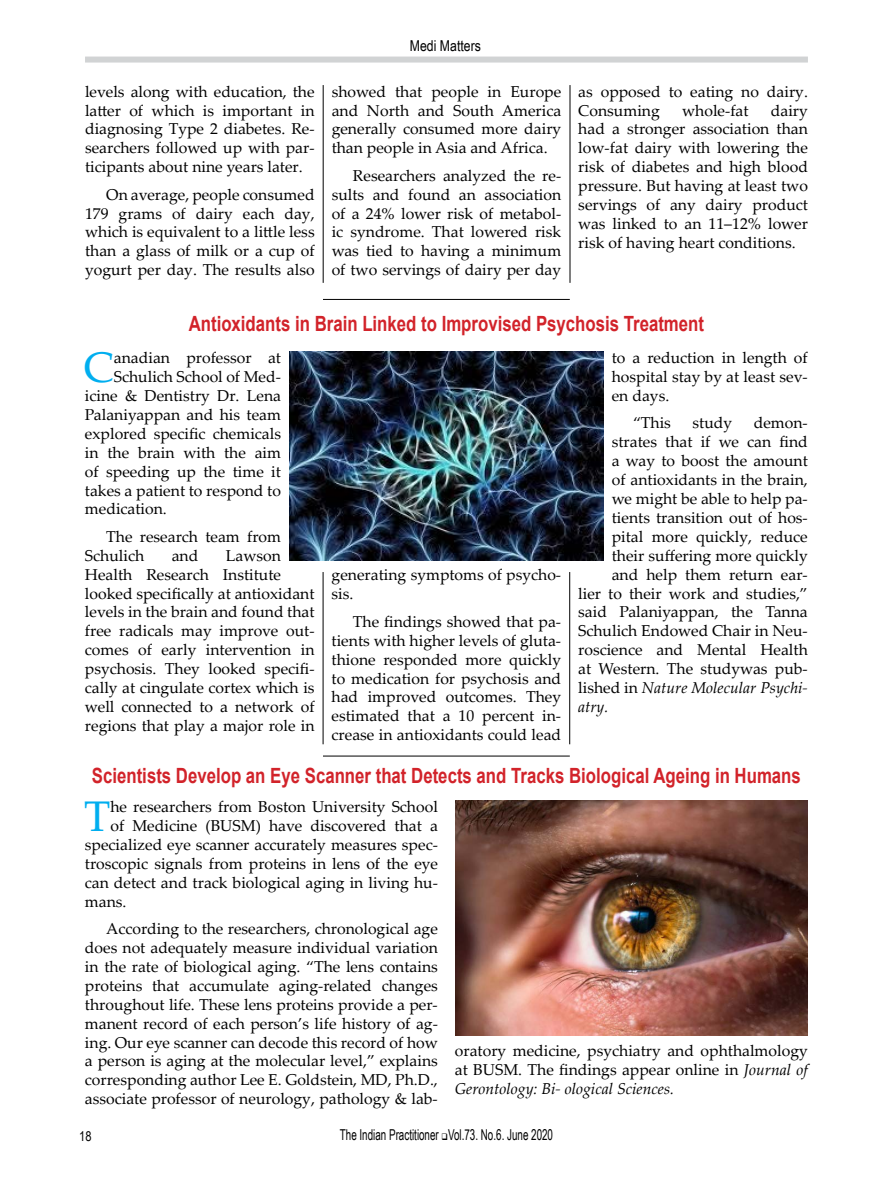
<style>
.page{position:relative;width:893px;height:1191px;background:#fff}
.page>*{position:absolute;margin:0;border:0;box-sizing:border-box;transform-origin:0 0}
.t1{font:42.9px "Palatino Linotype";color:#00aeef}
.t2{font:700 21px "Arial";color:#d2232a;scale:.8 1}
.t3{font:15.75px/18.9px "Palatino Linotype";color:#000;text-align:justify}
.t4{font:italic 15.75px "Palatino Linotype";color:#000}
.t5{font:15px "Arial Narrow";color:#000;scale:.8 1}
.t6{font:15px "Arial Narrow";color:#000}
.t7{font:13.5px "Arial Narrow";color:#000}
.s1{font-style:normal}
.s2{font-style:italic}
</style>
<div class="page">
<div style="left:85px;top:57px;width:723px;height:6px;background:#d1d3d4"></div>
<hr style="left:323px;top:572px;width:1px;height:172px;background:#000">
<hr style="left:569px;top:572px;width:1px;height:172px;background:#000">
<hr style="left:323px;top:85px;width:1px;height:198px;background:#000">
<hr style="left:570px;top:85px;width:1px;height:198px;background:#000">
<hr style="left:323px;top:299px;width:247px;height:1px;background:#000">
<hr style="left:323px;top:756px;width:247px;height:1px;background:#000">
<img style="left:290px;top:352px;width:313px;height:208px">
<img style="left:455px;top:800px;width:353px;height:235px">
<p class="t3" style="left:85px;top:81px;width:231px">levels along with education, the latter of which is important in diagnosing Type 2 diabetes. Re&shy;searchers followed up with par&shy;ticipants about nine years later.</p>
<p class="t3" style="left:85px;top:184px;width:231px;text-indent:21px">On average, people consumed 179 grams of dairy each day, which is equivalent to a little less than a glass of milk or a cup of yogurt per day. The results also</p>
<p class="t6" style="left:410px;top:35px;width:73px">Medi Matters</p>
<p class="t3" style="left:332px;top:81px;width:231px">showed that people in Europe and North and South America generally consumed more dairy than people in Asia and Africa.</p>
<p class="t3" style="left:332px;top:165px;width:231px;text-indent:21px">Researchers analyzed the re&shy;sults and found an association of a 24% lower risk of metabol&shy;ic syndrome. That lowered risk was tied to having a minimum of two servings of dairy per day</p>
<p class="t3" style="left:578px;top:81px;width:231px">as opposed to eating no dairy.<br>Consuming</p>
<p class="t3" style="left:682px;top:100px;width:68px">whole-fat</p>
<p class="t3" style="left:578px;top:100px;width:231px;text-indent:193px">dairy had a stronger association than low-fat dairy with lowering the risk of diabetes and high blood pressure. But having at least two servings of any dairy product was linked to an 11–12% lower risk of having heart conditions.</p>
<h2 class="t2" style="left:189px;top:309px;width:646px">Antioxidants in Brain Linked to Improvised Psychosis Treatment</h2>
<h1 class="t1" style="left:83px;top:337px;width:32px">C</h1>
<p class="t3" style="left:114px;top:348px;width:169px">anadian professor at</p>
<p class="t3" style="left:114px;top:367px;width:169px">Schulich School of Med-</p>
<p class="t3" style="left:85px;top:385px;width:198px">icine &amp; Dentistry Dr. Lena</p>
<p class="t3" style="left:85px;top:404px;width:198px">Palaniyappan and his team</p>
<p class="t3" style="left:85px;top:423px;width:198px">explored specific chemicals</p>
<p class="t3" style="left:85px;top:442px;width:198px">in the brain with the aim</p>
<p class="t3" style="left:85px;top:461px;width:198px">of speeding up the time it</p>
<p class="t3" style="left:85px;top:480px;width:198px">takes a patient to respond to</p>
<p class="t3" style="left:85px;top:499px;width:83px">medication.</p>
<p class="t3" style="left:85px;top:526px;width:198px;text-indent:21px">The research team from<br>Schulich</p>
<p class="t3" style="left:172px;top:545px;width:28px">and</p>
<p class="t3" style="left:85px;top:545px;width:231px;text-align:left;text-indent:141px">Lawson<br>Health Research Institute looked specifically at antioxidant levels in the brain and found that free radicals may improve out&shy;comes of early intervention in psychosis. They looked specifi&shy;cally at cingulate cortex which is well connected to a network of regions that play a major role in</p>
<p class="t3" style="left:332px;top:565px;width:231px">generating symptoms of psycho&shy;sis.</p>
<p class="t3" style="left:332px;top:611px;width:231px;text-indent:21px">The findings showed that pa&shy;tients with higher levels of gluta&shy;thione responded more quickly to medication for psychosis and had improved outcomes. They estimated that a 10 percent in&shy;crease in antioxidants could lead</p>
<p class="t3" style="left:612px;top:348px;width:198px">to a reduction in length of hospital stay by at least sev&shy;en days.</p>
<p class="t3" style="left:633px;top:413px;width:39px">“This</p>
<p class="t3" style="left:692px;top:413px;width:41px">study</p>
<p class="t3" style="left:754px;top:413px;width:56px">demon-</p>
<p class="t3" style="left:612px;top:432px;width:198px">strates that if we can find</p>
<p class="t3" style="left:612px;top:451px;width:198px">a way to boost the amount</p>
<p class="t3" style="left:612px;top:470px;width:198px">of antioxidants in the brain,</p>
<p class="t3" style="left:612px;top:488px;width:198px">we might be able to help pa-</p>
<p class="t3" style="left:612px;top:507px;width:198px">tients transition out of hos-</p>
<p class="t3" style="left:612px;top:526px;width:198px">pital more quickly, reduce</p>
<p class="t3" style="left:612px;top:545px;width:198px">their suffering more quickly</p>
<p class="t3" style="left:612px;top:564px;width:198px">and help them return ear-</p>
<p class="t3" style="left:578px;top:583px;width:231px">lier to their work and studies,”</p>
<p class="t3" style="left:578px;top:602px;width:231px">said Palaniyappan, the Tanna</p>
<p class="t3" style="left:578px;top:621px;width:231px">Schulich Endowed Chair in Neu-</p>
<p class="t3" style="left:578px;top:640px;width:231px">roscience and Mental Health</p>
<p class="t3" style="left:578px;top:659px;width:231px">at Western. The studywas pub-</p>
<p class="t4" style="left:578px;top:676px;width:231px"><span class="s1">lished in</span> Nature Molecular Psychi-</p>
<p class="t4" style="left:578px;top:695px;width:32px">atry.</p>
<h2 class="t2" style="left:92px;top:761px;width:888px">Scientists Develop an Eye Scanner that Detects and Tracks Biological Ageing in Humans</h2>
<h1 class="t1" style="left:84px;top:786px;width:28px">T</h1>
<p class="t3" style="left:110px;top:796px;width:329px">he researchers from Boston University School</p>
<p class="t3" style="left:110px;top:815px;width:329px">of Medicine (BUSM) have discovered that a</p>
<p class="t3" style="left:85px;top:834px;width:354px">specialized eye scanner accurately measures spec-</p>
<p class="t3" style="left:85px;top:853px;width:354px">troscopic signals from proteins in lens of the eye</p>
<p class="t3" style="left:85px;top:872px;width:354px">can detect and track biological aging in living hu-</p>
<p class="t3" style="left:85px;top:891px;width:43px">mans.</p>
<p class="t3" style="left:85px;top:918px;width:354px;text-indent:21px">According to the researchers, chronological age does not adequately measure individual variation in the rate of biological aging. “The lens contains proteins that accumulate aging-related changes throughout life. These lens proteins provide a per&shy;manent record of each person’s life history of ag&shy;ing. Our eye scanner can decode this record of how a person is aging at the molecular level,” explains corresponding author Lee E. Goldstein, MD, Ph.D., associate professor of neurology, pathology &amp; lab-</p>
<p class="t3" style="left:455px;top:1040px;width:354px">oratory medicine, psychiatry and ophthalmology at BUSM. The findings appear online in <span class="s2">Journal of Gerontology: Bi- ological Sciences.</span></p>
<p class="t7" style="left:79px;top:1126px;width:14px">18</p>
<p class="t5" style="left:340px;top:1124px;width:268px">The Indian Practitioner ❑Vol.73. No.6. June 2020</p>
</div>
